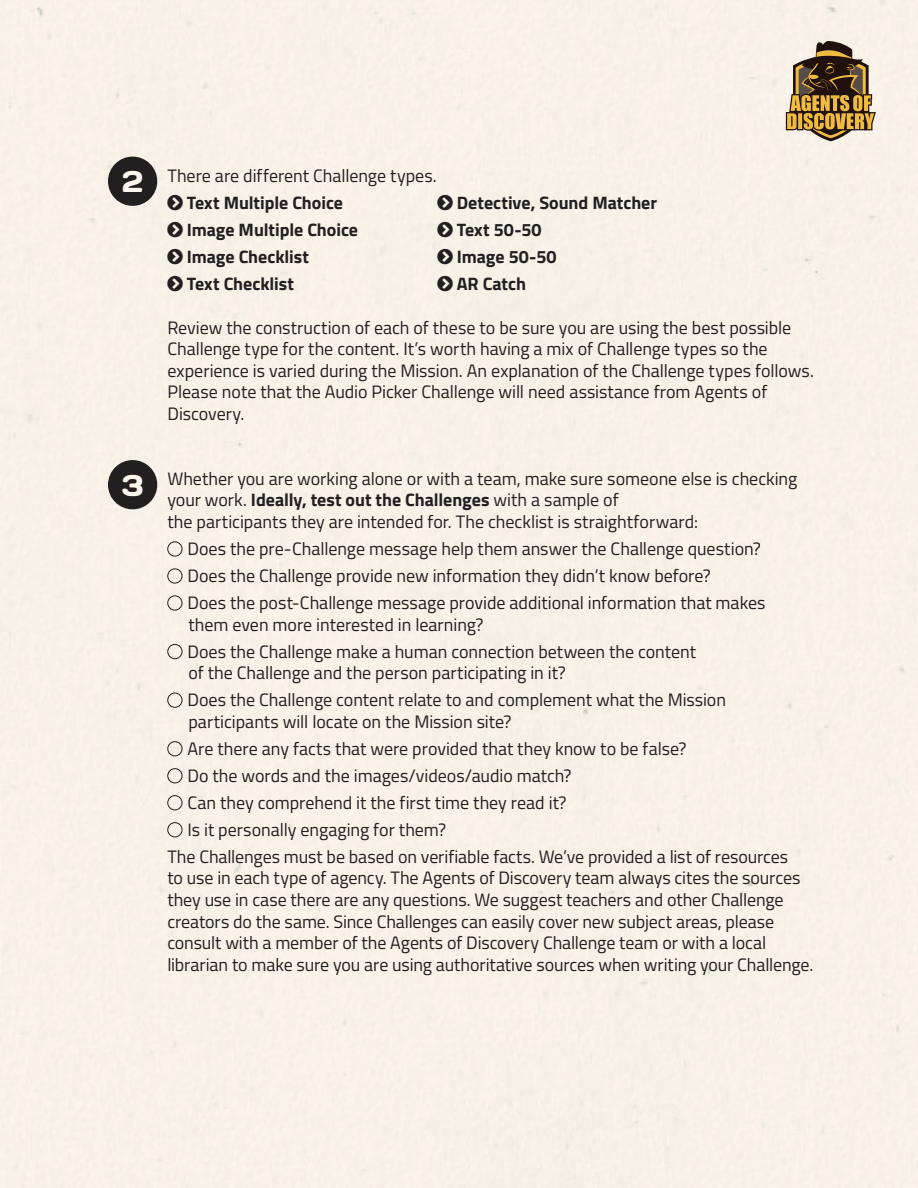
<style>
.page{position:relative;width:918px;height:1188px;background:#f7f1e7}
.page>*{position:absolute;margin:0;border:0;box-sizing:border-box;transform-origin:0 0}
.t1{font:30px "Days One";color:#fff7ed}
.t2{font:18px/21.6px "Titillium Web";letter-spacing:-.005em;color:#231f20}
.t3{font:700 18px "Titillium Web";color:#231f20}
.s1{font-weight:700}
</style>
<div class="page">
<svg style="left:786px;top:41px;width:90px;height:100px"></svg>
<div style="left:167px;top:541px;width:15px;height:15px;border:1px solid #231f20;border-radius:50%"></div>
<div style="left:167px;top:568px;width:15px;height:15px;border:1px solid #231f20;border-radius:50%"></div>
<div style="left:167px;top:595px;width:15px;height:15px;border:1px solid #231f20;border-radius:50%"></div>
<div style="left:167px;top:644px;width:15px;height:15px;border:1px solid #231f20;border-radius:50%"></div>
<div style="left:167px;top:693px;width:15px;height:15px;border:1px solid #231f20;border-radius:50%"></div>
<div style="left:167px;top:741px;width:15px;height:15px;border:1px solid #231f20;border-radius:50%"></div>
<div style="left:167px;top:768px;width:15px;height:15px;border:1px solid #231f20;border-radius:50%"></div>
<div style="left:167px;top:795px;width:15px;height:15px;border:1px solid #231f20;border-radius:50%"></div>
<div style="left:167px;top:822px;width:15px;height:15px;border:1px solid #231f20;border-radius:50%"></div>
<div style="left:108px;top:157px;width:49px;height:49px;background:#231f20;border-radius:50%"></div>
<div style="left:108px;top:460px;width:49px;height:49px;background:#231f20;border-radius:50%"></div>
<svg style="left:167px;top:195px;width:16px;height:16px"></svg>
<svg style="left:437px;top:195px;width:16px;height:16px"></svg>
<svg style="left:167px;top:222px;width:16px;height:16px"></svg>
<svg style="left:437px;top:222px;width:16px;height:16px"></svg>
<svg style="left:167px;top:249px;width:16px;height:16px"></svg>
<svg style="left:437px;top:249px;width:16px;height:16px"></svg>
<svg style="left:167px;top:276px;width:16px;height:16px"></svg>
<svg style="left:437px;top:276px;width:16px;height:16px"></svg>
<p class="t1" style="left:122px;top:162px;width:23px">2</p>
<p class="t1" style="left:122px;top:466px;width:23px">3</p>
<p class="t2" style="left:167px;top:164px;width:271px">There are different Challenge types.</p>
<p class="t3" style="left:187px;top:189px;width:158px">Text Multiple Choice</p>
<p class="t3" style="left:457px;top:189px;width:202px">Detective, Sound Matcher</p>
<p class="t3" style="left:187px;top:216px;width:173px">Image Multiple Choice</p>
<p class="t3" style="left:457px;top:216px;width:86px">Text 50-50</p>
<p class="t3" style="left:187px;top:243px;width:124px">Image Checklist</p>
<p class="t3" style="left:457px;top:243px;width:101px">Image 50-50</p>
<p class="t3" style="left:187px;top:270px;width:109px">Text Checklist</p>
<p class="t3" style="left:457px;top:270px;width:71px">AR Catch</p>
<p class="t2" style="left:167px;top:316px;width:648px">Review the construction of each of these to be sure you are using the best possible Challenge type for the content. It’s worth having a mix of Challenge types so the experience is varied during the Mission. An explanation of the Challenge types follows.<br>Please note that the Audio Picker Challenge will need assistance from Agents of Discovery.</p>
<p class="t2" style="left:167px;top:467px;width:631px">Whether you are working alone or with a team, make sure someone else is checking your work. <span class="s1">Ideally, test out the Challenges</span> with a sample of<br>the participants they are intended for. The checklist is straightforward:</p>
<p class="t2" style="left:187px;top:537px;width:575px">Does the pre-Challenge message help them answer the Challenge question?</p>
<p class="t2" style="left:187px;top:564px;width:525px">Does the Challenge provide new information they didn’t know before?</p>
<p class="t2" style="left:187px;top:591px;width:580px">Does the post-Challenge message provide additional information that makes them even more interested in learning?</p>
<p class="t2" style="left:187px;top:640px;width:510px">Does the Challenge make a human connection between the content of the Challenge and the person participating in it?</p>
<p class="t2" style="left:187px;top:688px;width:540px">Does the Challenge content relate to and complement what the Mission participants will locate on the Mission site?</p>
<p class="t2" style="left:187px;top:737px;width:501px">Are there any facts that were provided that they know to be false?</p>
<p class="t2" style="left:187px;top:764px;width:386px">Do the words and the images/videos/audio match?</p>
<p class="t2" style="left:187px;top:791px;width:381px">Can they comprehend it the first time they read it?</p>
<p class="t2" style="left:187px;top:818px;width:260px">Is it personally engaging for them?</p>
<p class="t2" style="left:167px;top:845px;width:647px">The Challenges must be based on verifiable facts. We’ve provided a list of resources<br>to use in each type of agency. The Agents of Discovery team always cites the sources they use in case there are any questions. We suggest teachers and other Challenge creators do the same. Since Challenges can easily cover new subject areas, please consult with a member of the Agents of Discovery Challenge team or with a local librarian to make sure you are using authoritative sources when writing your Challenge.</p>
</div>
